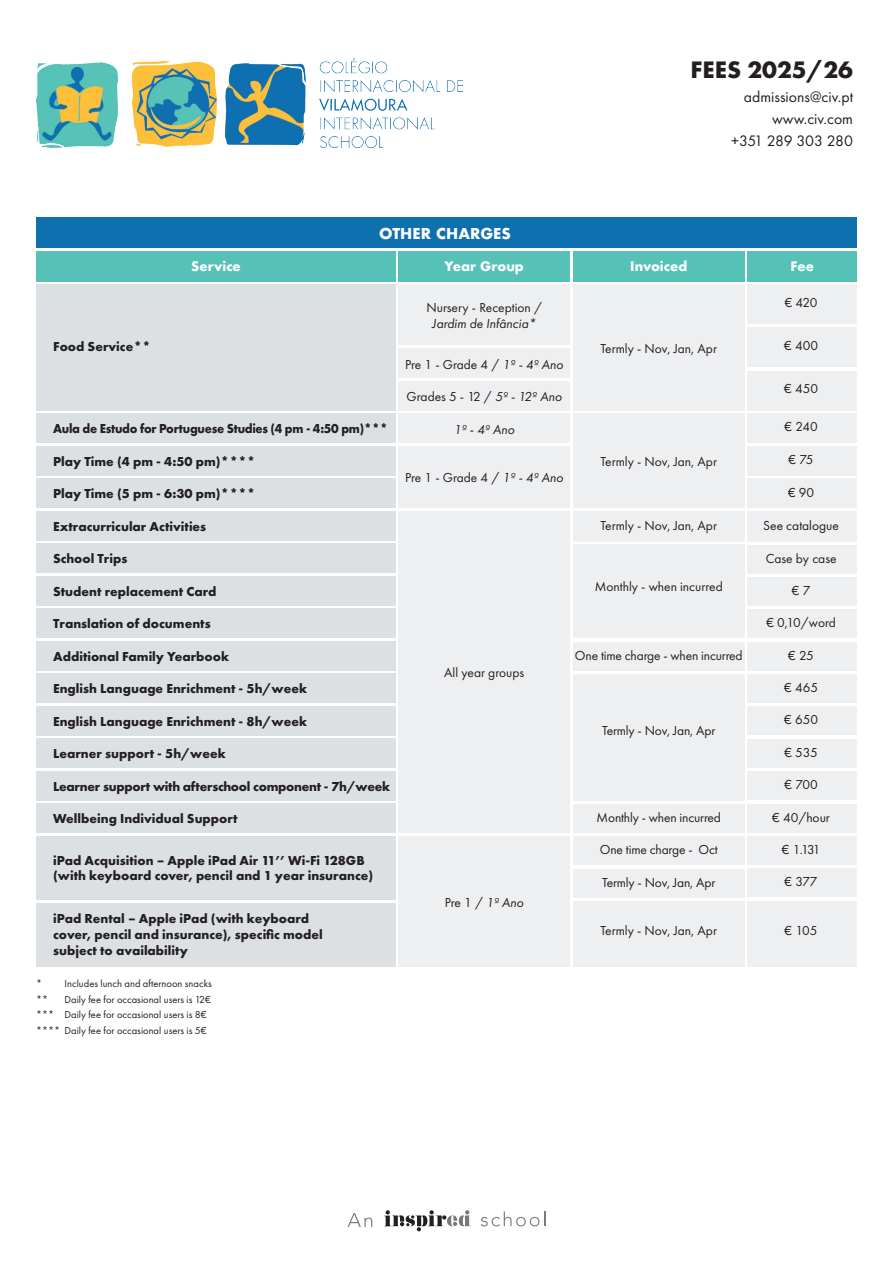
<style>
.page{position:relative;width:893px;height:1263px;background:#fff}
.page>*{position:absolute;margin:0;border:0;box-sizing:border-box;transform-origin:0 0}
.t1{font:700 24.75px "Futura PT";color:#231f20}
.t2{font:15.75px/21.9px "Futura PT";color:#231f20;text-align:right}
.t3{font:700 14.55px "Futura";color:#fff}
.t4{font:700 13.5px/15.8px "Futura PT";color:#231f20}
.t5{font:13.5px "Futura PT";color:#231f20}
.t6{font:700 13.5px "Futura PT";letter-spacing:-.02em;color:#231f20;scale:.94 1}
.t7{font:700 13.5px "Futura PT";letter-spacing:-.02em;color:#231f20}
.t8{font:italic 13.5px "Futura PT";color:#231f20}
.t9{font:700 12.75px "Futura";color:#fff}
.t10{font:10.5px/15.8px "Futura PT";color:#231f20}
.s1{font-style:italic}
</style>
<div class="page">
<svg style="left:384px;top:1210px;width:87px;height:21px"></svg>
<svg style="left:348px;top:1213px;width:24px;height:14px"></svg>
<svg style="left:481px;top:1211px;width:64px;height:15px"></svg>
<div style="left:36px;top:218px;width:821px;height:30px;background:#0f70af"></div>
<div style="left:36px;top:251px;width:360px;height:30px;background:#56c2b7"></div>
<div style="left:36px;top:284px;width:360px;height:126px;background:#dde0e2"></div>
<div style="left:36px;top:414px;width:360px;height:29px;background:#dde0e2"></div>
<div style="left:36px;top:446px;width:360px;height:29px;background:#dde0e2"></div>
<div style="left:36px;top:479px;width:360px;height:29px;background:#dde0e2"></div>
<div style="left:36px;top:511px;width:360px;height:29px;background:#dde0e2"></div>
<div style="left:36px;top:544px;width:360px;height:29px;background:#dde0e2"></div>
<div style="left:36px;top:576px;width:360px;height:29px;background:#dde0e2"></div>
<div style="left:36px;top:609px;width:360px;height:29px;background:#dde0e2"></div>
<div style="left:36px;top:641px;width:360px;height:29px;background:#dde0e2"></div>
<div style="left:36px;top:674px;width:360px;height:29px;background:#dde0e2"></div>
<div style="left:36px;top:706px;width:360px;height:29px;background:#dde0e2"></div>
<div style="left:36px;top:739px;width:360px;height:29px;background:#dde0e2"></div>
<div style="left:36px;top:771px;width:360px;height:29px;background:#dde0e2"></div>
<div style="left:36px;top:804px;width:360px;height:29px;background:#dde0e2"></div>
<div style="left:398px;top:251px;width:172px;height:30px;background:#56c2b7"></div>
<div style="left:399px;top:284px;width:171px;height:61px;background:#edeff0"></div>
<div style="left:399px;top:446px;width:171px;height:62px;background:#edeff0"></div>
<div style="left:399px;top:349px;width:171px;height:29px;background:#edeff0"></div>
<div style="left:399px;top:381px;width:171px;height:29px;background:#edeff0"></div>
<div style="left:399px;top:414px;width:171px;height:29px;background:#edeff0"></div>
<div style="left:399px;top:511px;width:171px;height:322px;background:#edeff0"></div>
<div style="left:573px;top:251px;width:171px;height:30px;background:#56c2b7"></div>
<div style="left:573px;top:284px;width:171px;height:126px;background:#edeff0"></div>
<div style="left:573px;top:414px;width:171px;height:94px;background:#edeff0"></div>
<div style="left:573px;top:545px;width:171px;height:93px;background:#edeff0"></div>
<div style="left:573px;top:511px;width:171px;height:30px;background:#edeff0"></div>
<div style="left:747px;top:251px;width:110px;height:30px;background:#56c2b7"></div>
<div style="left:748px;top:284px;width:109px;height:40px;background:#edeff0"></div>
<div style="left:748px;top:327px;width:109px;height:40px;background:#edeff0"></div>
<div style="left:748px;top:371px;width:109px;height:39px;background:#edeff0"></div>
<div style="left:748px;top:413px;width:109px;height:30px;background:#edeff0"></div>
<div style="left:748px;top:446px;width:109px;height:29px;background:#edeff0"></div>
<div style="left:748px;top:478px;width:109px;height:30px;background:#edeff0"></div>
<div style="left:748px;top:511px;width:109px;height:30px;background:#edeff0"></div>
<div style="left:748px;top:545px;width:109px;height:29px;background:#edeff0"></div>
<div style="left:748px;top:577px;width:109px;height:29px;background:#edeff0"></div>
<div style="left:748px;top:609px;width:109px;height:29px;background:#edeff0"></div>
<div style="left:573px;top:674px;width:171px;height:126px;background:#edeff0"></div>
<div style="left:573px;top:642px;width:171px;height:28px;background:#edeff0"></div>
<div style="left:748px;top:642px;width:109px;height:28px;background:#edeff0"></div>
<div style="left:573px;top:836px;width:171px;height:29px;background:#edeff0"></div>
<div style="left:748px;top:836px;width:109px;height:29px;background:#edeff0"></div>
<div style="left:573px;top:869px;width:171px;height:28px;background:#edeff0"></div>
<div style="left:748px;top:868px;width:109px;height:29px;background:#edeff0"></div>
<div style="left:748px;top:674px;width:109px;height:29px;background:#edeff0"></div>
<div style="left:748px;top:706px;width:109px;height:29px;background:#edeff0"></div>
<div style="left:748px;top:739px;width:109px;height:29px;background:#edeff0"></div>
<div style="left:748px;top:771px;width:109px;height:29px;background:#edeff0"></div>
<div style="left:573px;top:804px;width:171px;height:29px;background:#edeff0"></div>
<div style="left:748px;top:804px;width:109px;height:29px;background:#edeff0"></div>
<div style="left:36px;top:836px;width:360px;height:63px;background:#dde0e2"></div>
<div style="left:36px;top:903px;width:360px;height:63px;background:#dde0e2"></div>
<div style="left:399px;top:836px;width:171px;height:130px;background:#edeff0"></div>
<div style="left:573px;top:901px;width:171px;height:65px;background:#edeff0"></div>
<div style="left:748px;top:901px;width:109px;height:65px;background:#edeff0"></div>
<img style="left:36px;top:58px;width:427px;height:89px">
<h1 class="t1" style="left:690px;top:54px;width:164px">FEES 2025/26</h1>
<p class="t2" style="left:731px;top:86px;width:123px">admissions@civ.pt www.civ.com<br>+351 289 303 280</p>
<p class="t4" style="left:53px;top:339px;width:99px">Food Service**</p>
<p class="t9" style="left:191px;top:257px;width:51px">Service</p>
<p class="t3" style="left:379px;top:223px;width:133px">OTHER CHARGES</p>
<p class="t9" style="left:445px;top:257px;width:81px">Year Group</p>
<p class="t5" style="left:426px;top:299px;width:117px">Nursery - Reception /</p>
<p class="t8" style="left:432px;top:315px;width:105px">Jardim de Infância*</p>
<p class="t6" style="left:53px;top:420px;width:358px">Aula de Estudo for Portuguese Studies (4 pm - 4:50 pm)***</p>
<p class="t4" style="left:53px;top:453px;width:204px">Play Time (4 pm - 4:50 pm)****</p>
<p class="t4" style="left:53px;top:485px;width:204px">Play Time (5 pm - 6:30 pm)****</p>
<p class="t4" style="left:53px;top:518px;width:155px">Extracurricular Activities</p>
<p class="t4" style="left:53px;top:550px;width:76px">School Trips</p>
<p class="t4" style="left:53px;top:583px;width:165px">Student replacement Card</p>
<p class="t4" style="left:53px;top:615px;width:159px">Translation of documents</p>
<p class="t4" style="left:53px;top:648px;width:177px">Additional Family Yearbook</p>
<p class="t4" style="left:53px;top:681px;width:256px">English Language Enrichment - 5h/week</p>
<p class="t4" style="left:53px;top:713px;width:256px">English Language Enrichment - 8h/week</p>
<p class="t4" style="left:53px;top:746px;width:174px">Learner support - 5h/week</p>
<p class="t7" style="left:53px;top:778px;width:339px">Learner support with afterschool component - 7h/week</p>
<p class="t4" style="left:53px;top:811px;width:186px">Wellbeing Individual Support</p>
<p class="t4" style="left:53px;top:852px;width:322px">iPad Acquisition – Apple iPad Air 11’’ Wi-Fi 128GB (with keyboard cover, pencil and 1 year insurance)</p>
<p class="t4" style="left:53px;top:911px;width:271px">iPad Rental – Apple iPad (with keyboard cover, pencil and insurance), specific model subject to availability</p>
<p class="t10" style="left:36px;top:975px;width:177px">* Includes lunch and afternoon snacks **</p>
<p class="t10" style="left:36px;top:991px;width:177px;text-indent:28px">Daily fee for occasional users is 12€ *** Daily fee for occasional users is 8€ **** Daily fee for occasional users is 5€</p>
<p class="t5" style="left:405px;top:356px;width:160px">Pre 1 - Grade 4 / <span class="s1">1º - 4º Ano</span></p>
<p class="t5" style="left:407px;top:388px;width:157px">Grades 5 - 12 / <span class="s1">5º - 12º Ano</span></p>
<p class="t8" style="left:454px;top:421px;width:62px">1º - 4º Ano</p>
<p class="t5" style="left:405px;top:470px;width:160px">Pre 1 - Grade 4 / <span class="s1">1º - 4º Ano</span></p>
<p class="t5" style="left:444px;top:665px;width:82px">All year groups</p>
<p class="t5" style="left:445px;top:894px;width:81px">Pre 1 / <span class="s1">1º Ano</span></p>
<p class="t9" style="left:630px;top:257px;width:58px">Invoiced</p>
<p class="t5" style="left:601px;top:340px;width:118px">Termly - Nov, Jan, Apr</p>
<p class="t5" style="left:601px;top:453px;width:118px">Termly - Nov, Jan, Apr</p>
<p class="t5" style="left:601px;top:517px;width:118px">Termly - Nov, Jan, Apr</p>
<p class="t5" style="left:595px;top:578px;width:129px">Monthly - when incurred</p>
<p class="t9" style="left:791px;top:257px;width:25px">Fee</p>
<p class="t5" style="left:785px;top:294px;width:34px">€ 420</p>
<p class="t5" style="left:784px;top:338px;width:35px">€ 400</p>
<p class="t5" style="left:784px;top:381px;width:35px">€ 450</p>
<p class="t5" style="left:784px;top:419px;width:35px">€ 240</p>
<p class="t5" style="left:789px;top:451px;width:26px">€ 75</p>
<p class="t5" style="left:788px;top:484px;width:28px">€ 90</p>
<p class="t5" style="left:763px;top:517px;width:77px">See catalogue</p>
<p class="t5" style="left:766px;top:550px;width:72px">Case by case</p>
<p class="t5" style="left:792px;top:582px;width:20px">€ 7</p>
<p class="t5" style="left:766px;top:615px;width:71px">€ 0,10/word</p>
<p class="t5" style="left:575px;top:647px;width:169px">One time charge - when incurred</p>
<p class="t5" style="left:788px;top:647px;width:27px">€ 25</p>
<p class="t5" style="left:602px;top:722px;width:115px">Termly - Nov, Jan, Apr</p>
<p class="t5" style="left:784px;top:679px;width:35px">€ 465</p>
<p class="t5" style="left:784px;top:712px;width:35px">€ 650</p>
<p class="t5" style="left:784px;top:744px;width:35px">€ 535</p>
<p class="t5" style="left:784px;top:777px;width:35px">€ 700</p>
<p class="t5" style="left:597px;top:810px;width:126px">Monthly - when incurred</p>
<p class="t5" style="left:772px;top:809px;width:59px">€ 40/hour</p>
<p class="t5" style="left:600px;top:842px;width:119px">One time charge - Oct</p>
<p class="t5" style="left:782px;top:842px;width:40px">€ 1.131</p>
<p class="t5" style="left:602px;top:874px;width:115px">Termly - Nov, Jan, Apr</p>
<p class="t5" style="left:785px;top:874px;width:34px">€ 377</p>
<p class="t5" style="left:601px;top:923px;width:118px">Termly - Nov, Jan, Apr</p>
<p class="t5" style="left:785px;top:923px;width:34px">€ 105</p>
</div>
